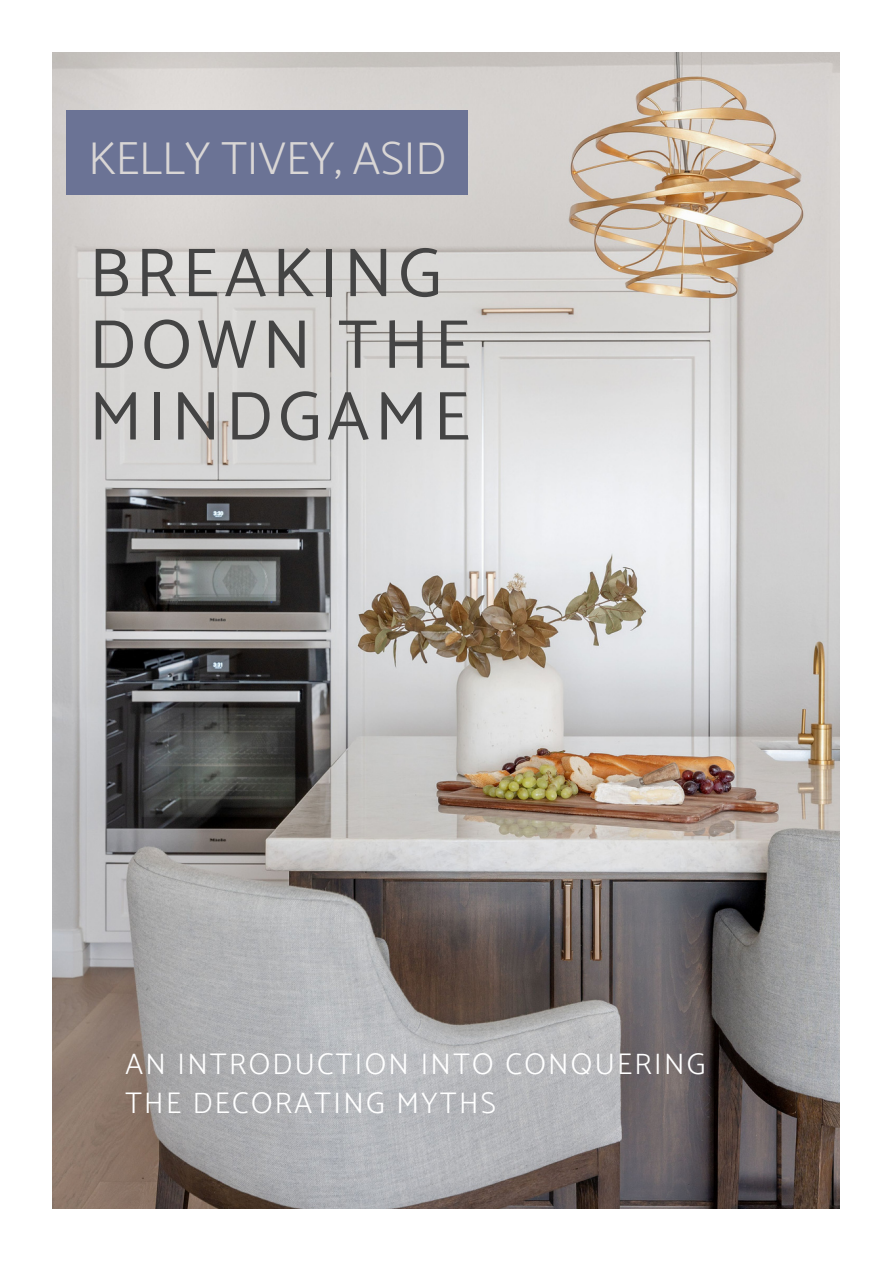
<style>
.page{position:relative;width:893px;height:1264px;background:#fff}
.page>*{position:absolute;margin:0;border:0;box-sizing:border-box;transform-origin:0 0}
.t1{font:69.45px/71.7px "Catamaran";letter-spacing:.08em;color:#444}
.t2{font:300 46.35px "Catamaran";color:#d9d6d5}
.t3{font:300 29.7px/38.2px "Catamaran";letter-spacing:.08em;color:#fff}
</style>
<div class="page">
<img style="left:52px;top:53px;width:787px;height:1155px">
<div style="left:66px;top:111px;width:402px;height:84px;background:#6b7395"></div>
<p class="t2" style="left:88px;top:131px;width:359px">KELLY TIVEY, ASID</p>
<p class="t1" style="left:89px;top:236px;width:383px">BREAKING<br>DOWN THE<br>MINDGAME</p>
<p class="t3" style="left:125px;top:1045px;width:581px">AN INTRODUCTION INTO CONQUERING<br>THE DECORATING MYTHS</p>
</div>
